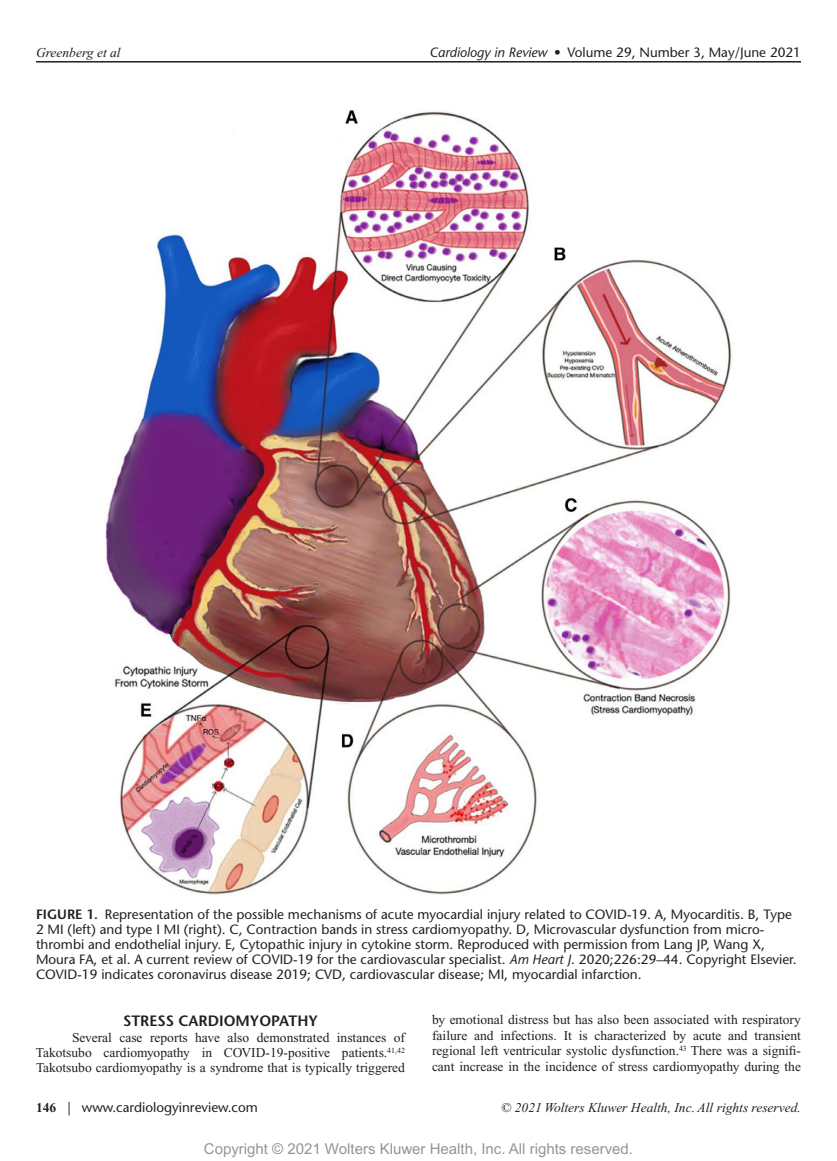
<style>
.page{position:relative;width:837px;height:1161px;background:#fff}
.page>*{position:absolute;margin:0;border:0;box-sizing:border-box;transform-origin:0 0}
.t1{font:15px "Arial MT Std";color:#939598}
.t2{font:600 15px "Stone Sans Std";color:#231f20}
.t3{font:500 13.5px/15px "Stone Sans Std";color:#231f20}
.t4{font:13.5px/15.6px "Times New Roman PS Std";color:#231f20;text-align:justify}
.t5{font:italic 13.5px "Times New Roman PS Std";color:#231f20}
.s1{font-style:italic}
.s2{font-weight:600}
.s3{font-family:"Times New Roman PS Std";font-weight:700}
</style>
<div class="page">
<hr style="left:36px;top:61px;width:765px;height:2px;background:#231f20">
<img style="left:103px;top:110px;width:629px;height:785px">
<p class="t5" style="left:36px;top:45px;width:86px">Greenberg et al</p>
<p class="t3" style="left:430px;top:44px;width:373px"><span class="s1">Cardiology in Review</span> • Volume 29, Number 3, May/June 2021</p>
<p class="t3" style="left:36px;top:906px;width:762px"><span class="s2">FIGURE 1.</span> Representation of the possible mechanisms of acute myocardial injury related to COVID-19. A, Myocarditis. B, Type 2 MI (left) and type I MI (right). C, Contraction bands in stress cardiomyopathy. D, Microvascular dysfunction from micro&shy;thrombi and endothelial injury. E, Cytopathic injury in cytokine storm. Reproduced with permission from Lang JP, Wang X, Moura FA, et al. A current review of COVID-19 for the cardiovascular specialist. <span class="s1">Am Heart J</span>. 2020;226:29–44. Copyright Elsevier.<br>COVID-19 indicates coronavirus disease 2019; CVD, cardiovascular disease; MI, myocardial infarction.</p>
<p class="t2" style="left:123px;top:1011px;width:196px">STRESS CARDIOMYOPATHY</p>
<p class="t4" style="left:36px;top:1030px;width:371px;line-height:15px;text-indent:36px">Several case reports have also demonstrated instances of Takotsubo cardiomyopathy in COVID-19-positive patients.<sup>41,42<br></sup>Takotsubo cardiomyopathy is a syndrome that is typically triggered</p>
<p class="t4" style="left:432px;top:1012px;width:371px">by emotional distress but has also been associated with respiratory failure and infections. It is characterized by acute and transient regional left ventricular systolic dysfunction.<sup>43</sup> There was a signifi&shy;cant increase in the incidence of stress cardiomyopathy during the</p>
<p class="t3" style="left:36px;top:1100px;width:223px"><span class="s3">146</span> | www.cardiologyinreview.com</p>
<p class="t5" style="left:501px;top:1100px;width:301px">© 2021 Wolters Kluwer Health, Inc. All rights reserved.</p>
<p class="t1" style="left:204px;top:1140px;width:431px">Copyright © 2021 Wolters Kluwer Health, Inc. All rights reserved.</p>
</div>
